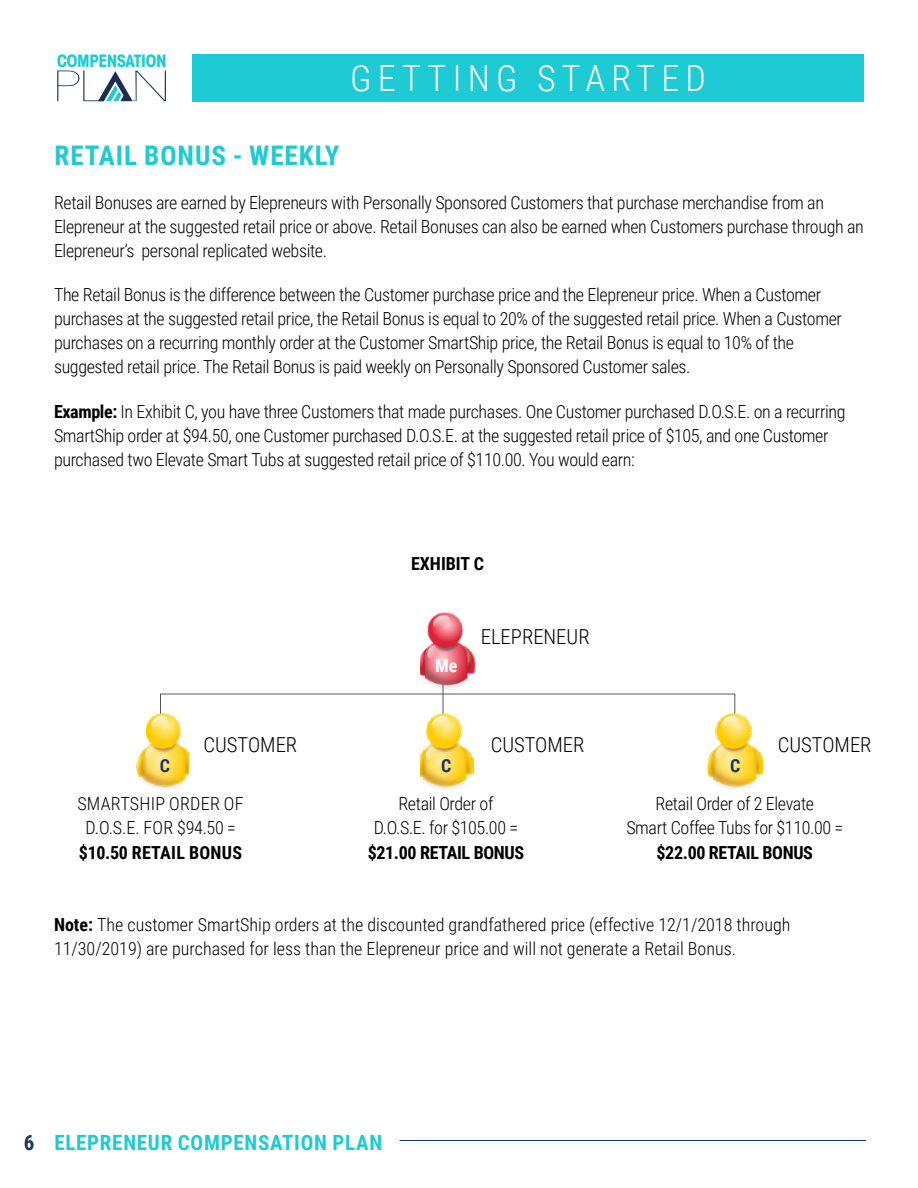
<style>
.page{position:relative;width:918px;height:1188px;background:#fff}
.page>*{position:absolute;margin:0;border:0;box-sizing:border-box;transform-origin:0 0}
.t1{font:300 36px "Roboto Condensed";letter-spacing:.175em;color:#fff}
.t2{font:700 27px "Roboto Condensed";letter-spacing:.035em;color:#1ecad3}
.t3{font:700 21px "Roboto Condensed";letter-spacing:.035em;color:#1ecad3}
.t4{font:300 20.7px "Roboto Condensed";color:#000}
.body_copy{font:300 18px/24px "Roboto Condensed";letter-spacing:-.02em;color:#000}
.body_copy-2{font:300 18px/24px "Roboto Condensed";color:#000}
.body_copy-3{font:700 18px "Roboto Condensed";letter-spacing:-.02em;color:#000}
.body_copy-4{font:700 18px "Roboto Condensed";letter-spacing:.015em;color:#000}
.body_copy-5{font:300 18px "Roboto Condensed";letter-spacing:.015em;color:#000}
.body_copy-6{font:700 18px "Roboto Condensed";color:#000}
.t5{font:700 18px "Roboto Condensed";color:#1c355e}
.t6{font:700 18px "Roboto Condensed";color:#fff}
.t7{font:700 condensed 17.1px "Avant Garde IT Cby BT";letter-spacing:-.02em;color:#1ecad3}
.t8{font:700 1.65px "Roboto Condensed";color:#192f54}
.s1{font-weight:700}
.s2{color:#1c355e}
</style>
<div class="page">
<hr style="left:400px;top:1140px;width:466px;height:1px;background:#1c355e">
<div style="left:192px;top:54px;width:672px;height:47px;background:#1ecad3"></div>
<hr style="left:443px;top:649px;width:1px;height:110px;background:#58595b">
<img style="left:420px;top:612px;width:55px;height:79px">
<img style="left:420px;top:698px;width:53px;height:91px">
<img style="left:707px;top:698px;width:55px;height:91px">
<img style="left:136px;top:698px;width:52px;height:91px">
<svg style="left:57px;top:71px;width:109px;height:30px"></svg>
<p class="t7" style="left:57px;top:51px;width:111px">COMPENSATION</p>
<p class="t8" style="left:133px;top:99px;width:4px">SM</p>
<p class="t1" style="left:350px;top:53px;width:358px">GETTING STARTED</p>
<p class="t2" style="left:54px;top:136px;width:287px">RETAIL BONUS - WEEKLY</p>
<p class="body_copy" style="left:54px;top:190px;width:811px">Retail Bonuses are earned by Elepreneurs with Personally Sponsored Customers that purchase merchandise from an<br>Elepreneur at the suggested retail price or above. Retail Bonuses can also be earned when Customers purchase through an<br>Elepreneur’s personal replicated website.</p>
<p class="body_copy" style="left:54px;top:282px;width:790px">The Retail Bonus is the difference between the Customer purchase price and the Elepreneur price. When a Customer purchases at the suggested retail price, the Retail Bonus is equal to 20% of the suggested retail price. When a Customer purchases on a recurring monthly order at the Customer SmartShip price, the Retail Bonus is equal to 10% of the suggested retail price. The Retail Bonus is paid weekly on Personally Sponsored Customer sales.</p>
<p class="body_copy" style="left:54px;top:399px;width:793px"><span class="s1">Example:</span> In Exhibit C, you have three Customers that made purchases. One Customer purchased D.O.S.E. on a recurring<br>SmartShip order at $94.50, one Customer purchased D.O.S.E. at the suggested retail price of $105, and one Customer purchased two Elevate Smart Tubs at suggested retail price of $110.00. You would earn:</p>
<p class="body_copy-6" style="left:411px;top:551px;width:75px">EXHIBIT C</p>
<p class="t6" style="left:435px;top:653px;width:24px">Me</p>
<p class="t4" style="left:481px;top:622px;width:110px">ELEPRENEUR</p>
<p class="t4" style="left:204px;top:730px;width:95px">CUSTOMER</p>
<p class="t4" style="left:491px;top:730px;width:95px">CUSTOMER</p>
<p class="t4" style="left:778px;top:730px;width:95px">CUSTOMER</p>
<p class="t5" style="left:160px;top:753px;width:12px">C</p>
<p class="t5" style="left:441px;top:753px;width:12px">C</p>
<p class="t5" style="left:730px;top:753px;width:12px">C</p>
<p class="body_copy-5" style="left:77px;top:791px;width:168px">SMARTSHIP ORDER OF</p>
<p class="body_copy" style="left:85px;top:815px;width:152px">D.O.S.E. FOR $94.50 =</p>
<p class="body_copy-4" style="left:79px;top:840px;width:165px">$10.50 RETAIL BONUS</p>
<p class="body_copy" style="left:398px;top:790px;width:97px">Retail Order of</p>
<p class="body_copy" style="left:374px;top:815px;width:146px">D.O.S.E. for $105.00 =</p>
<p class="body_copy-3" style="left:368px;top:840px;width:158px">$21.00 RETAIL BONUS</p>
<p class="body_copy" style="left:656px;top:790px;width:160px">Retail Order of 2 Elevate</p>
<p class="body_copy" style="left:626px;top:815px;width:218px">Smart Coffee Tubs for $110.00 =</p>
<p class="body_copy-3" style="left:657px;top:840px;width:158px">$22.00 RETAIL BONUS</p>
<p class="body_copy-2" style="left:54px;top:912px;width:738px"><span class="s1">Note:</span> The customer SmartShip orders at the discounted grandfathered price (effective 12/1/2018 through<br>11/30/2019) are purchased for less than the Elepreneur price and will not generate a Retail Bonus.</p>
<p class="t3" style="left:24px;top:1128px;width:360px"><span class="s2">6</span> ELEPRENEUR COMPENSATION PLAN</p>
</div>
